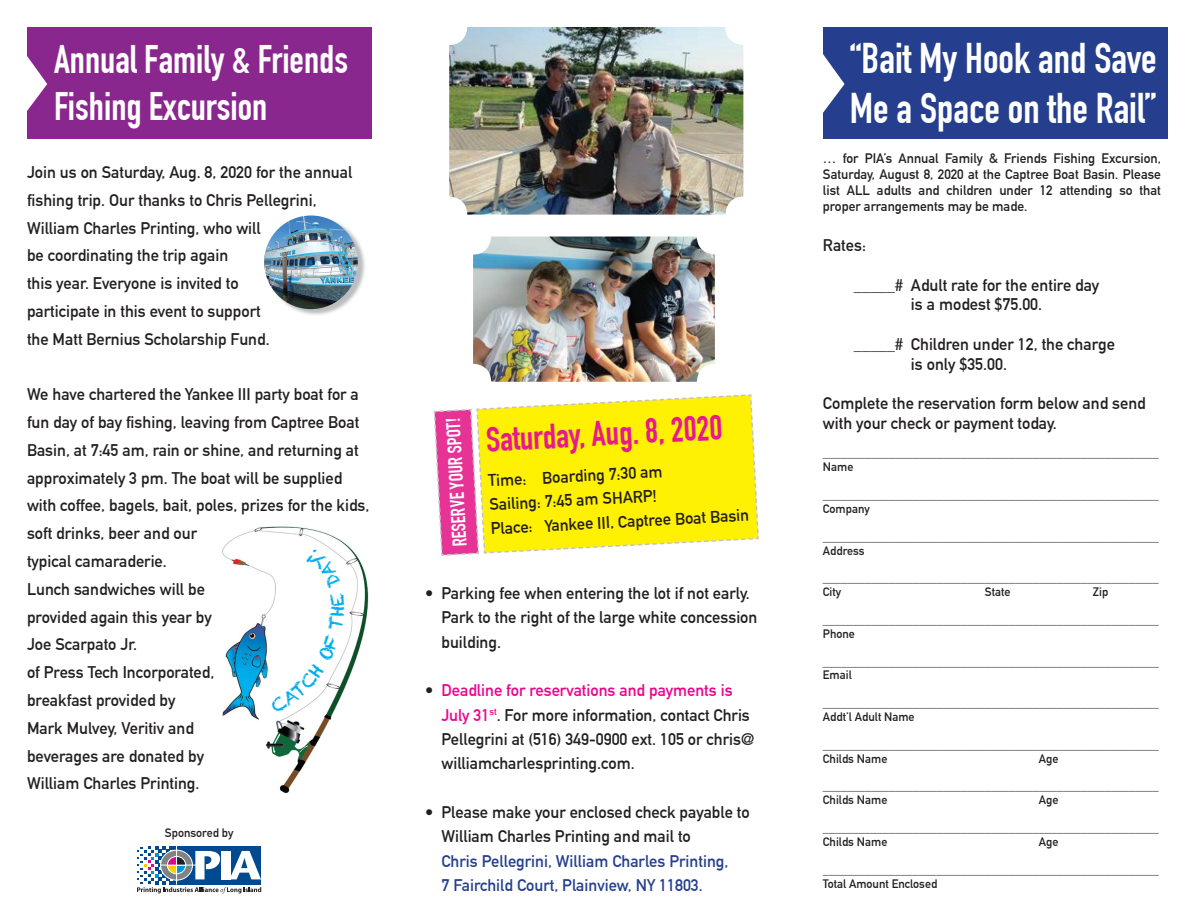
<style>
.page{position:relative;width:1188px;height:918px;background:#fff}
.page>*{position:absolute;margin:0;border:0;box-sizing:border-box;transform-origin:0 0}
.t1{font:700 42px/50.4px "DIN Condensed";color:#fff}
.t2{font:700 39px/46.8px "DIN Condensed";color:#fff}
.t3{font:700 34.5px "DIN Condensed";color:#e81990}
.t4{font:700 19.5px "DIN Condensed";color:#fff}
.t5{font:700 16.5px/27.8px "DIN Alternate";color:#231f20}
.t6{font:700 16.5px/24.3px "DIN Alternate";color:#253f8e}
.t7{font:700 13.5px/16.2px "DIN Alternate";color:#231f20;text-align:justify}
.t8{font:700 12px/13.8px "DIN Alternate";color:#231f20}
.s1{color:#ed028c}
</style>
<div class="page">
<img style="left:222px;top:526px;width:147px;height:267px">
<div style="left:27px;top:27px;width:344px;height:112px;background:#8a278f"></div>
<div style="left:823px;top:27px;width:344px;height:112px;background:#253f8e"></div>
<img style="left:449px;top:27px;width:294px;height:188px">
<img style="left:473px;top:237px;width:242px;height:145px">
<svg style="left:433px;top:394px;width:326px;height:162px;background:#fbdf38"></svg>
<svg style="left:27px;top:56px;width:20px;height:55px"></svg>
<svg style="left:823px;top:54px;width:22px;height:59px"></svg>
<img style="left:266px;top:219px;width:99px;height:96px">
<img style="left:264px;top:215px;width:94px;height:94px;border-radius:47px">
<svg style="left:137px;top:846px;width:124px;height:48px"></svg>
<svg style="left:270px;top:548px;width:75px;height:166px"></svg>
<h2 class="t2" style="left:54px;top:37px;width:296px">Annual Family &amp; Friends<br>Fishing Excursion</h2>
<h1 class="t1" style="left:850px;top:33px;width:308px">“Bait My Hook and Save<br>Me a Space on the Rail”</h1>
<p class="t5" style="left:27px;top:157px;width:327px">Join us on Saturday, Aug. 8, 2020 for the annual fishing trip. Our thanks to Chris Pellegrini, William Charles Printing, who will<br>be coordinating the trip again<br>this year. Everyone is invited to<br>participate in this event to support<br>the Matt Bernius Scholarship Fund.</p>
<p class="t5" style="left:27px;top:380px;width:344px">We have chartered the Yankee III party boat for a fun day of bay fishing, leaving from Captree Boat<br>Basin, at 7:45 am, rain or shine, and returning at approximately 3 pm. The boat will be supplied with coffee, bagels, bait, poles, prizes for the kids, soft drinks, beer and our<br>typical camaraderie.<br>Lunch sandwiches will be<br>provided again this year by<br>Joe Scarpato Jr.<br>of Press Tech Incorporated,<br>breakfast provided by<br>Mark Mulvey, Veritiv and<br>beverages are donated by<br>William Charles Printing.</p>
<p class="t8" style="left:165px;top:825px;width:70px">Sponsored by</p>
<p class="t4" style="left:448px;top:547px;width:130px;rotate:-93deg">RESERVE YOUR SPOT!</p>
<h3 class="t3" style="left:485px;top:419px;width:238px;rotate:-3deg">Saturday, Aug. 8, 2020</h3>
<p class="t5" style="left:488px;top:467px;width:260px;line-height:24px;rotate:-3deg">Time: Boarding 7:30 am<br>Sailing: 7:45 am SHARP!<br>Place: Yankee III, Captree Boat Basin</p>
<p class="t5" style="left:441px;top:580px;width:317px;line-height:24.3px;text-indent:-16px">• Parking fee when entering the lot if not early.<br>Park to the right of the large white concession building.</p>
<p class="t5" style="left:441px;top:677px;width:314px;line-height:24.3px;text-indent:-16px">• <span class="s1">Deadline for reservations and payments is July 31</span><sup>st</sup>. For more information, contact Chris Pellegrini at (516) 349-0900 ext. 105 or chris@ williamcharlesprinting.com.</p>
<p class="t5" style="left:441px;top:799px;width:310px;line-height:24.3px;text-indent:-16px">• Please make your enclosed check payable to<br>William Charles Printing and mail to</p>
<p class="t6" style="left:441px;top:848px;width:288px">Chris Pellegrini, William Charles Printing,<br>7 Fairchild Court, Plainview, NY 11803.</p>
<p class="t7" style="left:823px;top:149px;width:340px">… for PIA’s Annual Family &amp; Friends Fishing Excursion, Saturday, August 8, 2020 at the Captree Boat Basin. Please list ALL adults and children under 12 attending so that proper arrangements may be made.</p>
<p class="t5" style="left:823px;top:230px;width:45px">Rates:</p>
<p class="t5" style="left:854px;top:274px;width:247px;line-height:19.8px;text-align:center">_____# Adult rate for the entire day is a modest $75.00.</p>
<p class="t5" style="left:911px;top:333px;width:206px;line-height:19.8px;text-indent:-57px">_____# Children under 12, the charge is only $35.00.</p>
<p class="t5" style="left:823px;top:393px;width:324px;line-height:19.8px">Complete the reservation form below and send with your check or payment today.</p>
<p class="t8" style="left:823px;top:445px;width:337px">________________________________________________________<br>Name</p>
<p class="t8" style="left:823px;top:487px;width:337px">________________________________________________________<br>Company</p>
<p class="t8" style="left:823px;top:529px;width:337px">________________________________________________________<br>Address</p>
<p class="t8" style="left:823px;top:570px;width:337px">________________________________________________________<br>City</p>
<p class="t8" style="left:985px;top:584px;width:27px">State</p>
<p class="t8" style="left:1093px;top:584px;width:17px">Zip</p>
<p class="t8" style="left:823px;top:612px;width:337px">________________________________________________________<br>Phone</p>
<p class="t8" style="left:823px;top:654px;width:337px">________________________________________________________<br>Email</p>
<p class="t8" style="left:823px;top:695px;width:337px">________________________________________________________<br>Addt’l Adult Name</p>
<p class="t8" style="left:823px;top:737px;width:337px">________________________________________________________<br>Childs Name</p>
<p class="t8" style="left:1039px;top:751px;width:21px">Age</p>
<p class="t8" style="left:823px;top:778px;width:337px">________________________________________________________<br>Childs Name</p>
<p class="t8" style="left:1039px;top:792px;width:21px">Age</p>
<p class="t8" style="left:823px;top:820px;width:337px">________________________________________________________<br>Childs Name</p>
<p class="t8" style="left:1039px;top:834px;width:21px">Age</p>
<p class="t8" style="left:823px;top:861px;width:337px;line-height:14.4px">________________________________________________________<br>Total Amount Enclosed</p>
</div>
